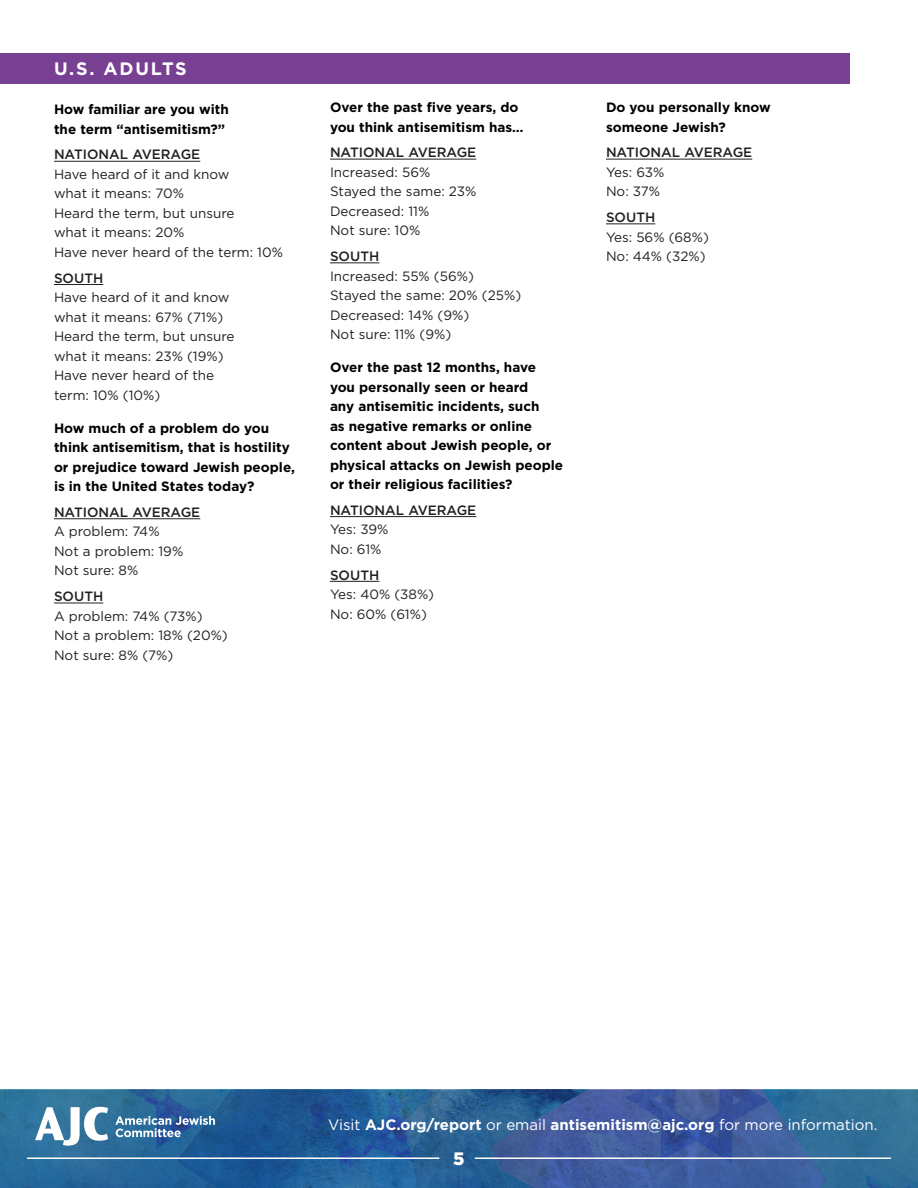
<style>
.page{position:relative;width:918px;height:1188px;background:#fff}
.page>*{position:absolute;margin:0;border:0;box-sizing:border-box;transform-origin:0 0}
.Question{font:700 18px "Gotham";letter-spacing:.1em;color:#fff}
.t1{font:900 18px "Gotham";color:#fff}
.t2{font:700 15px "Gotham";color:#fff}
.Body_Answers{font:13.5px/19.5px "Gotham";color:#231f20}
.Question-2{font:700 13.5px/19.5px "Gotham";color:#000}
.Header_within_Q{font:500 13.5px "Gotham";color:#231f20}
.s1{font-weight:400}
</style>
<div class="page">
<svg style="left:0;top:1090px;width:918px;height:98px;background:#2e6199"></svg>
<svg style="left:115px;top:1116px;width:100px;height:21px;background:#638db4"></svg>
<svg style="left:35px;top:1107px;width:73px;height:39px"></svg>
<hr style="left:27px;top:1157px;width:412px;height:2px;background:#fff">
<hr style="left:475px;top:1157px;width:416px;height:2px;background:#fff">
<div style="left:0;top:53px;width:850px;height:31px;background:#784093"></div>
<hr style="left:54px;top:161px;width:146px;height:1px;background:#231f20">
<hr style="left:54px;top:284px;width:49px;height:1px;background:#231f20">
<hr style="left:54px;top:519px;width:146px;height:1px;background:#231f20">
<hr style="left:54px;top:603px;width:49px;height:1px;background:#231f20">
<hr style="left:330px;top:159px;width:146px;height:1px;background:#231f20">
<hr style="left:330px;top:263px;width:49px;height:1px;background:#231f20">
<hr style="left:330px;top:516px;width:146px;height:1px;background:#231f20">
<hr style="left:330px;top:581px;width:49px;height:1px;background:#231f20">
<hr style="left:606px;top:159px;width:146px;height:1px;background:#231f20">
<hr style="left:606px;top:224px;width:49px;height:1px;background:#231f20">
<p class="Question" style="left:54px;top:57px;width:134px">U.S. ADULTS</p>
<p class="Question-2" style="left:54px;top:100px;width:176px">How familiar are you with the term “antisemitism?”</p>
<p class="Header_within_Q" style="left:54px;top:146px;width:148px">NATIONAL AVERAGE</p>
<p class="Body_Answers" style="left:54px;top:164px;width:177px">Have heard of it and know what it means: 70%</p>
<p class="Body_Answers" style="left:54px;top:203px;width:182px">Heard the term, but unsure what it means: 20%</p>
<p class="Body_Answers" style="left:54px;top:242px;width:231px">Have never heard of the term: 10%</p>
<p class="Header_within_Q" style="left:54px;top:269px;width:51px">SOUTH</p>
<p class="Body_Answers" style="left:54px;top:287px;width:177px">Have heard of it and know what it means: 67% (71%)</p>
<p class="Body_Answers" style="left:54px;top:326px;width:182px">Heard the term, but unsure what it means: 23% (19%)</p>
<p class="Body_Answers" style="left:54px;top:365px;width:162px">Have never heard of the term: 10% (10%)</p>
<p class="Question-2" style="left:54px;top:418px;width:243px">How much of a problem do you think antisemitism, that is hostility or prejudice toward Jewish people, is in the United States today?</p>
<p class="Header_within_Q" style="left:54px;top:503px;width:148px">NATIONAL AVERAGE</p>
<p class="Body_Answers" style="left:54px;top:522px;width:107px">A problem: 74%</p>
<p class="Body_Answers" style="left:54px;top:541px;width:131px">Not a problem: 19%</p>
<p class="Body_Answers" style="left:54px;top:561px;width:86px">Not sure: 8%</p>
<p class="Header_within_Q" style="left:54px;top:588px;width:51px">SOUTH</p>
<p class="Body_Answers" style="left:54px;top:606px;width:150px">A problem: 74% (73%)</p>
<p class="Body_Answers" style="left:54px;top:625px;width:175px">Not a problem: 18% (20%)</p>
<p class="Body_Answers" style="left:54px;top:645px;width:121px">Not sure: 8% (7%)</p>
<p class="Question-2" style="left:330px;top:97px;width:195px">Over the past five years, do you think antisemitism has…</p>
<p class="Header_within_Q" style="left:330px;top:144px;width:148px">NATIONAL AVERAGE</p>
<p class="Body_Answers" style="left:330px;top:162px;width:102px">Increased: 56%</p>
<p class="Body_Answers" style="left:330px;top:182px;width:148px">Stayed the same: 23%</p>
<p class="Body_Answers" style="left:330px;top:201px;width:101px">Decreased: 11%</p>
<p class="Body_Answers" style="left:330px;top:221px;width:92px">Not sure: 10%</p>
<p class="Header_within_Q" style="left:330px;top:247px;width:51px">SOUTH</p>
<p class="Body_Answers" style="left:330px;top:266px;width:145px">Increased: 55% (56%)</p>
<p class="Body_Answers" style="left:330px;top:285px;width:193px">Stayed the same: 20% (25%)</p>
<p class="Body_Answers" style="left:330px;top:305px;width:141px">Decreased: 14% (9%)</p>
<p class="Body_Answers" style="left:330px;top:324px;width:123px">Not sure: 11% (9%)</p>
<p class="Question-2" style="left:330px;top:357px;width:235px">Over the past 12 months, have you personally seen or heard<br>any antisemitic incidents, such<br>as negative remarks or online content about Jewish people, or physical attacks on Jewish people or their religious facilities?</p>
<p class="Header_within_Q" style="left:330px;top:501px;width:148px">NATIONAL AVERAGE</p>
<p class="Body_Answers" style="left:330px;top:519px;width:60px">Yes: 39%</p>
<p class="Body_Answers" style="left:330px;top:539px;width:53px">No: 61%</p>
<p class="Header_within_Q" style="left:330px;top:566px;width:51px">SOUTH</p>
<p class="Body_Answers" style="left:330px;top:584px;width:106px">Yes: 40% (38%)</p>
<p class="Body_Answers" style="left:330px;top:604px;width:98px">No: 60% (61%)</p>
<p class="Question-2" style="left:606px;top:97px;width:166px">Do you personally know someone Jewish?</p>
<p class="Header_within_Q" style="left:606px;top:144px;width:148px">NATIONAL AVERAGE</p>
<p class="Body_Answers" style="left:606px;top:162px;width:60px">Yes: 63%</p>
<p class="Body_Answers" style="left:606px;top:182px;width:56px">No: 37%</p>
<p class="Header_within_Q" style="left:606px;top:208px;width:51px">SOUTH</p>
<p class="Body_Answers" style="left:606px;top:227px;width:104px">Yes: 56% (68%)</p>
<p class="Body_Answers" style="left:606px;top:246px;width:101px">No: 44% (32%)</p>
<p class="t2" style="left:328px;top:1115px;width:551px"><span class="s1">Visit</span> AJC.org/report <span class="s1">or email</span> antisemitism@ajc.org <span class="s1">for more information.</span></p>
<h1 class="t1" style="left:453px;top:1146px;width:13px">5</h1>
</div>
